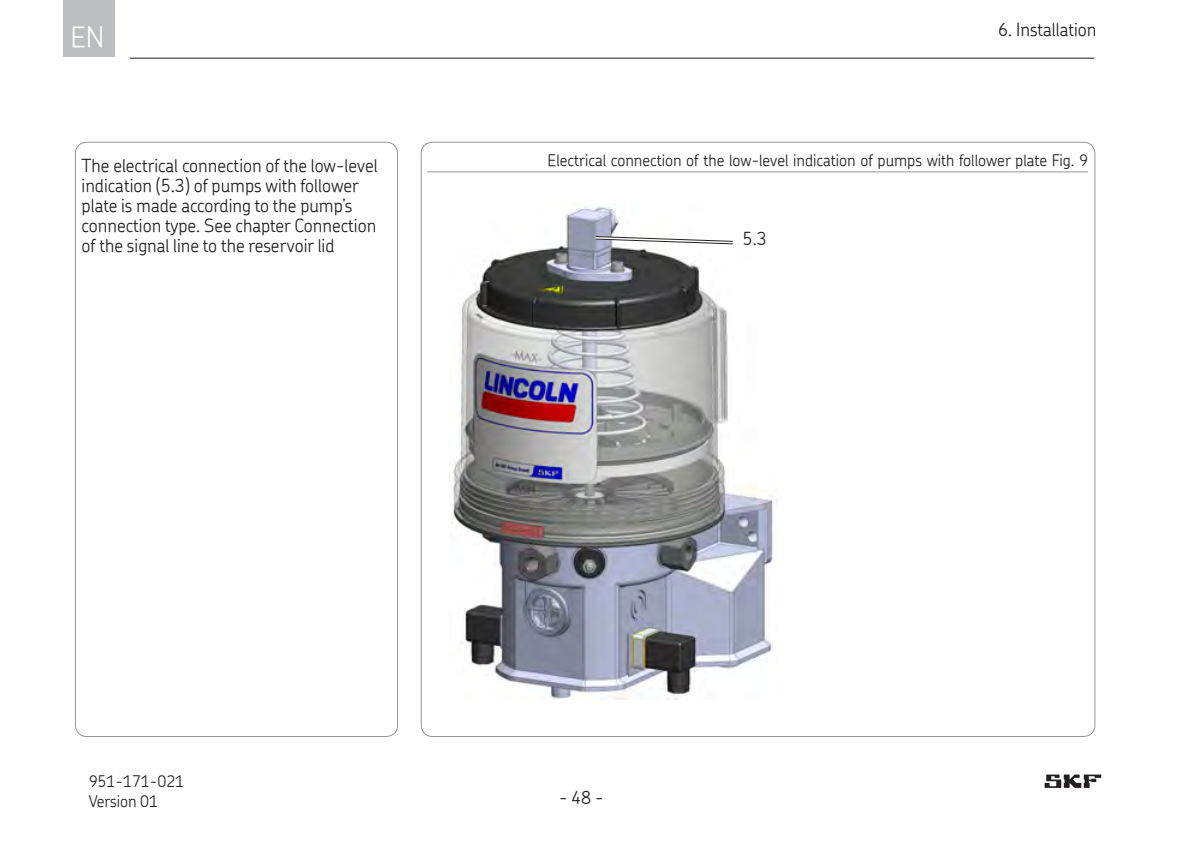
<style>
.page{position:relative;width:1190px;height:842px;background:#fff}
.page>*{position:absolute;margin:0;border:0;box-sizing:border-box;transform-origin:0 0}
.t1{font:300 28px "SKF Chevin";color:#fff}
.Bodytext{font:300 18px/20px "SKF Chevin";color:#231f20}
.Rahmenüberschrift{font:300 16px/20px "SKF Chevin";color:#231f20}
</style>
<div class="page">
<div style="left:63px;top:0;width:52px;height:57px;background:#bcbdc0"></div>
<hr style="left:130px;top:58px;width:964px;height:1px;background:#231f20">
<svg style="left:1045px;top:775px;width:56px;height:13px"></svg>
<hr style="left:427px;top:171px;width:661px;height:1px;background:#939598">
<img style="left:451px;top:203px;width:327px;height:496px">
<svg style="left:593px;top:235px;width:143px;height:11px"></svg>
<h1 class="t1" style="left:71px;top:19px;width:35px">EN</h1>
<p class="Bodytext" style="left:998px;top:19px;width:100px">6. Installation</p>
<p class="Bodytext" style="left:82px;top:155px;width:298px">The electrical connection of the low-level indication (5.3) of pumps with follower plate is made according to the pump’s connection type. See chapter Connection of the signal line to the reservoir lid</p>
<p class="Rahmenüberschrift" style="left:548px;top:150px;width:542px">Electrical connection of the low-level indication of pumps with follower plate Fig. 9</p>
<p class="Bodytext" style="left:743px;top:228px;width:26px">5.3</p>
<p class="Rahmenüberschrift" style="left:89px;top:771px;width:97px">951-171-021<br>Version 01</p>
<p class="Bodytext" style="left:559px;top:787px;width:46px">- 48 -</p>
</div>
